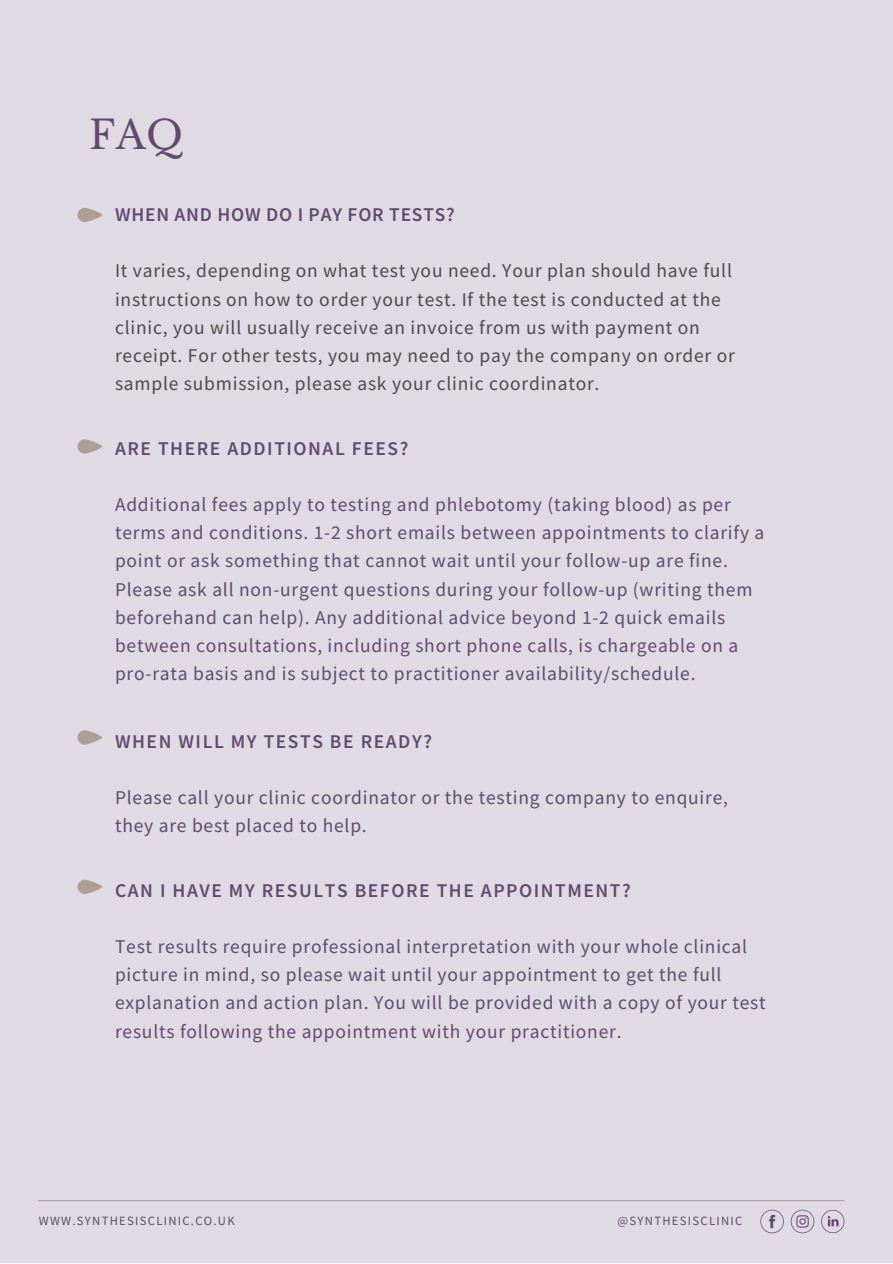
<style>
.page{position:relative;width:893px;height:1264px;background:#fff}
.page>*{position:absolute;margin:0;border:0;box-sizing:border-box;transform-origin:0 0}
.t1{font:39px "Libre Baskerville";color:#634970}
.t2{font:19.5px/28px "Source Sans Pro";letter-spacing:.04em;color:#634970}
.t3{font:19.5px/28px "Source Sans Pro";letter-spacing:.04em;color:#4b4b4b}
.t4{font:600 19.5px "Source Sans Pro";letter-spacing:.08em;color:#634970}
.t5{font:600 19.5px "Source Sans Pro";letter-spacing:.04em;color:#634970}
.t6{font:12.6px "Source Sans Pro";letter-spacing:.1em;color:#634970}
</style>
<div class="page">
<div style="left:0;top:0;width:892px;height:1262px;background:#dfdae3"></div>
<hr style="left:38px;top:1200px;width:806px;height:1px;background:#ad9f95">
<svg style="left:760px;top:1209px;width:23px;height:24px"></svg>
<svg style="left:790px;top:1209px;width:24px;height:24px"></svg>
<svg style="left:821px;top:1209px;width:23px;height:24px"></svg>
<svg style="left:77px;top:208px;width:25px;height:14px"></svg>
<svg style="left:77px;top:439px;width:25px;height:14px"></svg>
<svg style="left:77px;top:879px;width:25px;height:15px"></svg>
<svg style="left:77px;top:730px;width:25px;height:14px"></svg>
<p class="t1" style="left:89px;top:111px;width:95px">FAQ</p>
<p class="t5" style="left:115px;top:202px;width:341px">WHEN AND HOW DO I PAY FOR TESTS?</p>
<p class="t3" style="left:115px;top:256px;width:621px">It varies, depending on what test you need. Your plan should have full instructions on how to order your test. If the test is conducted at the clinic, you will usually receive an invoice from us with payment on receipt. For other tests, you may need to pay the company on order or sample submission, please ask your clinic coordinator.</p>
<p class="t4" style="left:115px;top:436px;width:295px">ARE THERE ADDITIONAL FEES?</p>
<p class="t2" style="left:115px;top:490px;width:650px">Additional fees apply to testing and phlebotomy (taking blood) as per terms and conditions. 1-2 short emails between appointments to clarify a point or ask something that cannot wait until your follow-up are fine.<br>Please ask all non-urgent questions during your follow-up (writing them beforehand can help). Any additional advice beyond 1-2 quick emails between consultations, including short phone calls, is chargeable on a pro-rata basis and is subject to practitioner availability/schedule.</p>
<p class="t4" style="left:115px;top:728px;width:318px">WHEN WILL MY TESTS BE READY?</p>
<p class="t2" style="left:115px;top:783px;width:614px">Please call your clinic coordinator or the testing company to enquire, they are best placed to help.</p>
<p class="t4" style="left:115px;top:877px;width:517px">CAN I HAVE MY RESULTS BEFORE THE APPOINTMENT?</p>
<p class="t2" style="left:115px;top:932px;width:652px">Test results require professional interpretation with your whole clinical picture in mind, so please wait until your appointment to get the full explanation and action plan. You will be provided with a copy of your test results following the appointment with your practitioner.</p>
<p class="t6" style="left:39px;top:1212px;width:197px">WWW.SYNTHESISCLINIC.CO.UK</p>
<p class="t6" style="left:617px;top:1212px;width:126px">@SYNTHESISCLINIC</p>
</div>
